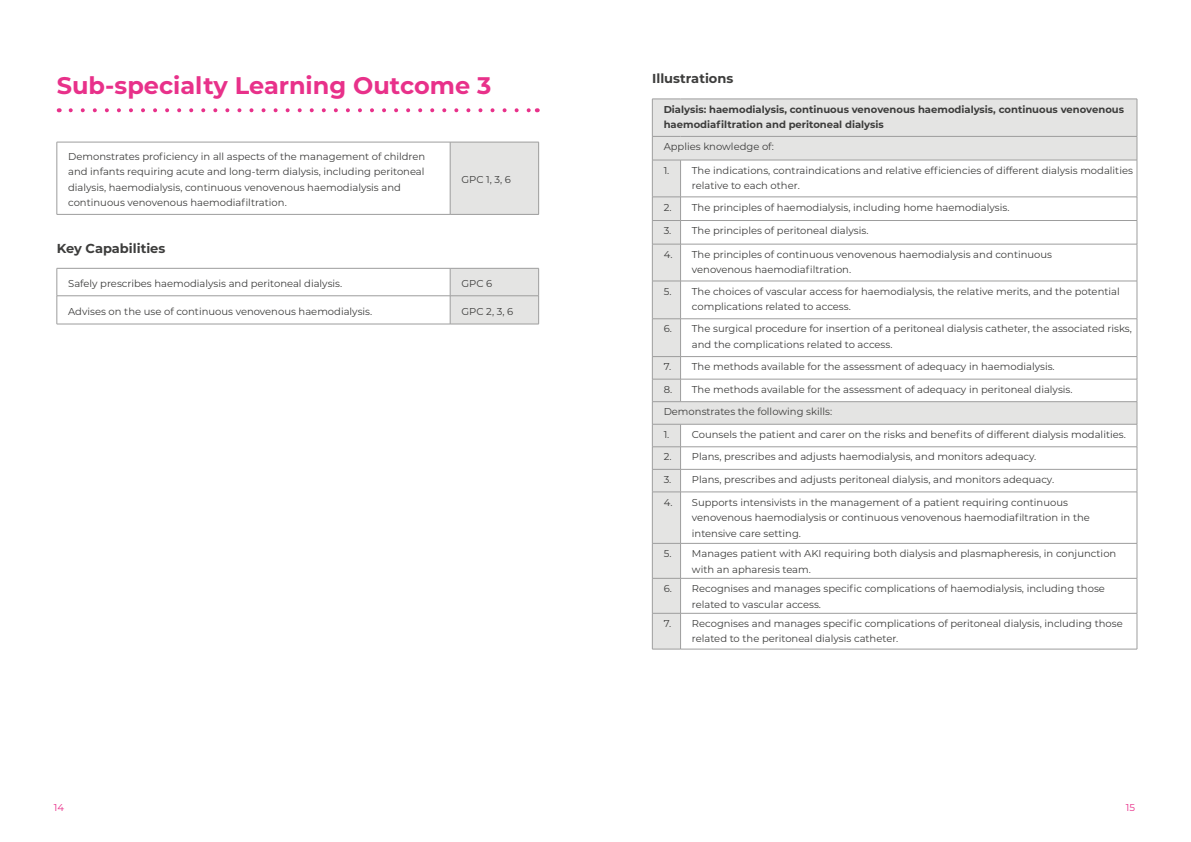
<style>
.page{position:relative;width:1191px;height:842px;background:#fff}
.page>*{position:absolute;margin:0;border:0;box-sizing:border-box;transform-origin:0 0}
.t1{font:700 24px "Montserrat";color:#e8318a}
.t2{font:700 13px "Montserrat";color:#3d3d3c}
.t3{font:10px/15.5px "Montserrat";color:#3d3d3c}
.t4{font:700 10px/15.5px "Montserrat";color:#3d3d3c}
.t5{font:10px "Montserrat";color:#e8318a}
</style>
<div class="page">
<svg style="left:71px;top:108px;width:460px;height:4px"></svg>
<div style="left:450px;top:142px;width:88px;height:72px;background:#e4e4e3"></div>
<hr style="left:57px;top:142px;width:393px;height:1px;background:#9d9d9d">
<hr style="left:57px;top:142px;width:1px;height:72px;background:#9d9d9d">
<hr style="left:450px;top:142px;width:89px;height:1px;background:#9d9d9d">
<hr style="left:538px;top:142px;width:1px;height:72px;background:#9d9d9d">
<hr style="left:57px;top:214px;width:393px;height:1px;background:#9d9d9d">
<hr style="left:450px;top:214px;width:89px;height:1px;background:#9d9d9d">
<hr style="left:450px;top:142px;width:1px;height:72px;background:#9d9d9d">
<hr style="left:57px;top:268px;width:393px;height:1px;background:#9d9d9d">
<hr style="left:57px;top:296px;width:393px;height:1px;background:#9d9d9d">
<svg style="left:57px;top:268px;width:1px;height:56px"></svg>
<hr style="left:57px;top:324px;width:393px;height:1px;background:#9d9d9d">
<hr style="left:450px;top:324px;width:89px;height:1px;background:#9d9d9d">
<svg style="left:450px;top:268px;width:89px;height:56px;background:#dfdfde"></svg>
<svg style="left:653px;top:100px;width:483px;height:549px"></svg>
<svg style="left:653px;top:319px;width:27px;height:1px"></svg>
<hr style="left:652px;top:319px;width:1px;height:37px;background:#9d9d9d">
<hr style="left:680px;top:319px;width:1px;height:37px;background:#9d9d9d">
<svg style="left:653px;top:99px;width:27px;height:1px"></svg>
<hr style="left:652px;top:99px;width:1px;height:37px;background:#9d9d9d">
<hr style="left:680px;top:99px;width:457px;height:1px;background:#9d9d9d">
<hr style="left:1136px;top:99px;width:1px;height:37px;background:#9d9d9d">
<hr style="left:680px;top:136px;width:457px;height:1px;background:#9d9d9d">
<svg style="left:1136px;top:137px;width:1px;height:23px"></svg>
<svg style="left:652px;top:136px;width:28px;height:25px"></svg>
<hr style="left:652px;top:160px;width:1px;height:37px;background:#9d9d9d">
<hr style="left:680px;top:160px;width:457px;height:1px;background:#9d9d9d">
<hr style="left:680px;top:160px;width:1px;height:37px;background:#9d9d9d">
<hr style="left:1136px;top:160px;width:1px;height:37px;background:#9d9d9d">
<hr style="left:680px;top:197px;width:457px;height:1px;background:#9d9d9d">
<hr style="left:680px;top:220px;width:457px;height:1px;background:#9d9d9d">
<svg style="left:1136px;top:197px;width:1px;height:47px"></svg>
<svg style="left:652px;top:197px;width:29px;height:48px"></svg>
<hr style="left:652px;top:244px;width:1px;height:37px;background:#9d9d9d">
<hr style="left:680px;top:244px;width:457px;height:1px;background:#9d9d9d">
<hr style="left:680px;top:244px;width:1px;height:37px;background:#9d9d9d">
<hr style="left:1136px;top:244px;width:1px;height:37px;background:#9d9d9d">
<svg style="left:653px;top:281px;width:27px;height:1px"></svg>
<hr style="left:652px;top:281px;width:1px;height:38px;background:#9d9d9d">
<hr style="left:680px;top:281px;width:457px;height:1px;background:#9d9d9d">
<hr style="left:680px;top:281px;width:1px;height:38px;background:#9d9d9d">
<hr style="left:1136px;top:281px;width:1px;height:38px;background:#9d9d9d">
<hr style="left:680px;top:319px;width:457px;height:1px;background:#9d9d9d">
<hr style="left:1136px;top:319px;width:1px;height:37px;background:#9d9d9d">
<hr style="left:680px;top:356px;width:457px;height:1px;background:#9d9d9d">
<hr style="left:680px;top:379px;width:457px;height:1px;background:#9d9d9d">
<hr style="left:680px;top:401px;width:457px;height:1px;background:#9d9d9d">
<hr style="left:680px;top:424px;width:457px;height:1px;background:#9d9d9d">
<hr style="left:680px;top:447px;width:457px;height:1px;background:#9d9d9d">
<hr style="left:680px;top:469px;width:457px;height:1px;background:#9d9d9d">
<svg style="left:1136px;top:357px;width:1px;height:135px"></svg>
<svg style="left:652px;top:356px;width:29px;height:137px;background:#dcdcdb"></svg>
<hr style="left:652px;top:492px;width:1px;height:51px;background:#9d9d9d">
<hr style="left:680px;top:492px;width:457px;height:1px;background:#9d9d9d">
<hr style="left:680px;top:492px;width:1px;height:51px;background:#9d9d9d">
<hr style="left:1136px;top:492px;width:1px;height:51px;background:#9d9d9d">
<svg style="left:653px;top:543px;width:27px;height:1px"></svg>
<hr style="left:652px;top:543px;width:1px;height:35px;background:#9d9d9d">
<hr style="left:680px;top:543px;width:457px;height:1px;background:#9d9d9d">
<hr style="left:680px;top:543px;width:1px;height:35px;background:#9d9d9d">
<hr style="left:1136px;top:543px;width:1px;height:35px;background:#9d9d9d">
<svg style="left:653px;top:578px;width:27px;height:1px"></svg>
<hr style="left:652px;top:578px;width:1px;height:35px;background:#9d9d9d">
<hr style="left:680px;top:578px;width:457px;height:1px;background:#9d9d9d">
<hr style="left:680px;top:578px;width:1px;height:35px;background:#9d9d9d">
<hr style="left:1136px;top:578px;width:1px;height:35px;background:#9d9d9d">
<svg style="left:653px;top:613px;width:27px;height:1px"></svg>
<hr style="left:652px;top:613px;width:1px;height:36px;background:#9d9d9d">
<hr style="left:680px;top:613px;width:457px;height:1px;background:#9d9d9d">
<hr style="left:680px;top:613px;width:1px;height:36px;background:#9d9d9d">
<hr style="left:1136px;top:613px;width:1px;height:36px;background:#9d9d9d">
<svg style="left:652px;top:649px;width:28px;height:1px"></svg>
<hr style="left:680px;top:649px;width:457px;height:1px;background:#9d9d9d">
<h1 class="t1" style="left:57px;top:68px;width:436px">Sub-specialty Learning Outcome 3</h1>
<p class="t3" style="left:68px;top:148px;width:359px">Demonstrates proficiency in all aspects of the management of children and infants requiring acute and long-term dialysis, including peritoneal dialysis, haemodialysis, continuous venovenous haemodialysis and continuous venovenous haemodiafiltration.</p>
<p class="t3" style="left:461px;top:171px;width:51px">GPC 1, 3, 6</p>
<h2 class="t2" style="left:57px;top:239px;width:110px">Key Capabilities</h2>
<p class="t3" style="left:68px;top:275px;width:275px">Safely prescribes haemodialysis and peritoneal dialysis.</p>
<p class="t3" style="left:461px;top:275px;width:32px">GPC 6</p>
<p class="t3" style="left:68px;top:303px;width:305px">Advises on the use of continuous venovenous haemodialysis.</p>
<p class="t3" style="left:461px;top:303px;width:53px">GPC 2, 3, 6</p>
<h2 class="t2" style="left:652px;top:69px;width:83px">Illustrations</h2>
<p class="t4" style="left:663px;top:101px;width:462px">Dialysis: haemodialysis, continuous venovenous haemodialysis, continuous venovenous haemodiafiltration and peritoneal dialysis</p>
<p class="t3" style="left:663px;top:138px;width:112px">Applies knowledge of:</p>
<p class="t3" style="left:692px;top:162px;width:442px;text-indent:-28px">1. The indications, contraindications and relative efficiencies of different dialysis modalities relative to each other.</p>
<p class="t3" style="left:663px;top:199px;width:347px">2. The principles of haemodialysis, including home haemodialysis.</p>
<p class="t3" style="left:663px;top:223px;width:206px">3. The principles of peritoneal dialysis.</p>
<p class="t3" style="left:692px;top:246px;width:362px;text-indent:-28px">4. The principles of continuous venovenous haemodialysis and continuous venovenous haemodiafiltration.</p>
<p class="t3" style="left:692px;top:283px;width:429px;text-indent:-28px">5. The choices of vascular access for haemodialysis, the relative merits, and the potential complications related to access.</p>
<p class="t3" style="left:692px;top:321px;width:441px;text-indent:-28px">6. The surgical procedure for insertion of a peritoneal dialysis catheter, the associated risks, and the complications related to access.</p>
<p class="t3" style="left:663px;top:359px;width:392px">7. The methods available for the assessment of adequacy in haemodialysis.</p>
<p class="t3" style="left:663px;top:381px;width:410px">8. The methods available for the assessment of adequacy in peritoneal dialysis.</p>
<p class="t3" style="left:663px;top:404px;width:170px">Demonstrates the following skills:</p>
<p class="t3" style="left:663px;top:426px;width:463px">1. Counsels the patient and carer on the risks and benefits of different dialysis modalities.</p>
<p class="t3" style="left:663px;top:449px;width:374px">2. Plans, prescribes and adjusts haemodialysis, and monitors adequacy.</p>
<p class="t3" style="left:663px;top:471px;width:392px">3. Plans, prescribes and adjusts peritoneal dialysis, and monitors adequacy.</p>
<p class="t3" style="left:692px;top:494px;width:399px;text-indent:-28px">4. Supports intensivists in the management of a patient requiring continuous venovenous haemodialysis or continuous venovenous haemodiafiltration in the intensive care setting.</p>
<p class="t3" style="left:692px;top:545px;width:426px;text-indent:-28px">5. Manages patient with AKI requiring both dialysis and plasmapheresis, in conjunction with an apharesis team.</p>
<p class="t3" style="left:692px;top:580px;width:414px;text-indent:-28px">6. Recognises and manages specific complications of haemodialysis, including those related to vascular access.</p>
<p class="t3" style="left:692px;top:615px;width:432px;text-indent:-28px">7. Recognises and manages specific complications of peritoneal dialysis, including those related to the peritoneal dialysis catheter.</p>
<p class="t5" style="left:54px;top:801px;width:12px">14</p>
<p class="t5" style="left:1126px;top:801px;width:11px">15</p>
</div>
